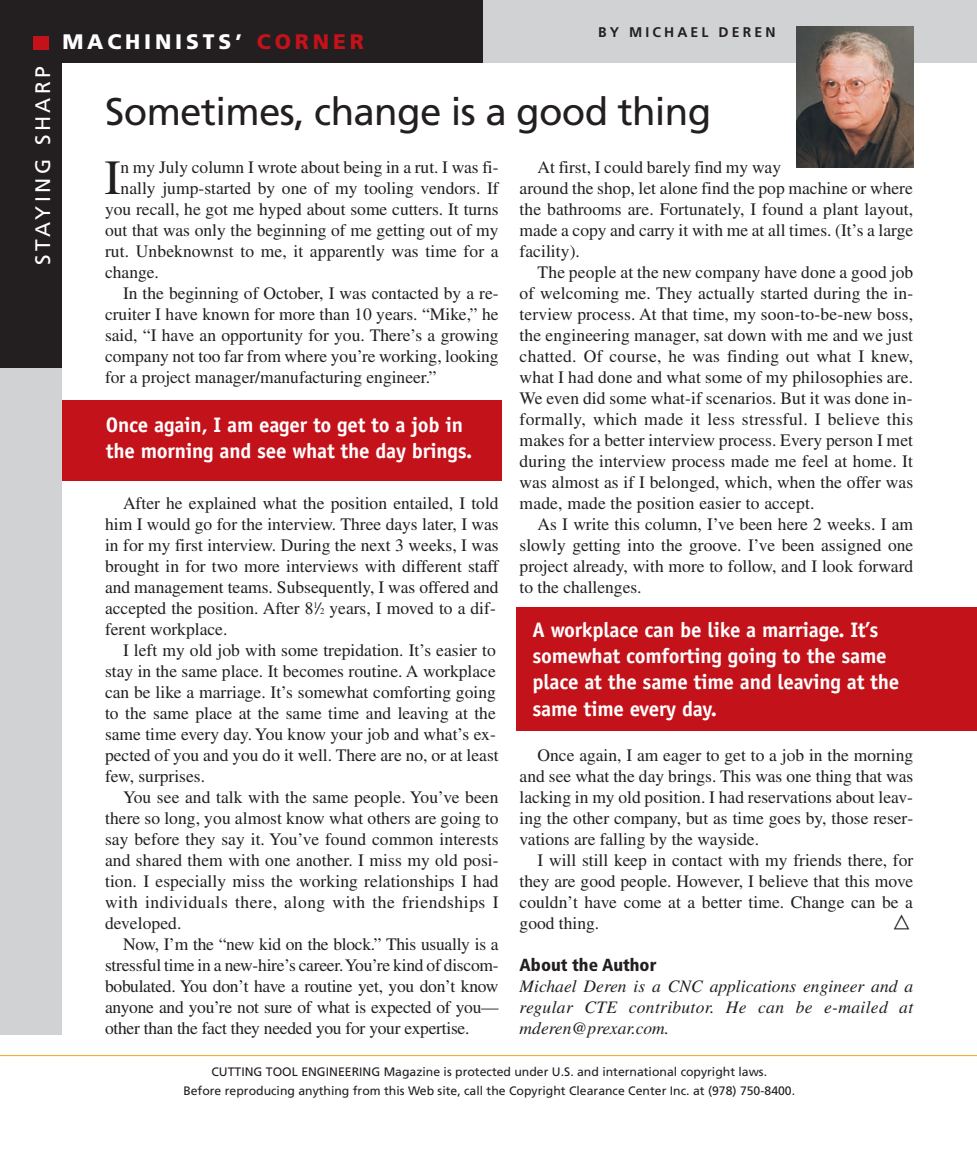
<style>
.page{position:relative;width:977px;height:1150px;background:#fff}
.page>*{position:absolute;margin:0;border:0;box-sizing:border-box;transform-origin:0 0}
.t1{font:49.18px "Times";color:#231f20}
.t2{font:38.5px "Frutiger";letter-spacing:-.015em;color:#231f20}
.t3{font:700 21px/26.2px "Officina Sans";letter-spacing:-.01em;color:#fff}
.t4{font:900 21px "Frutiger";letter-spacing:.185em;color:#fff}
.t5{font:21px "Frutiger";letter-spacing:.165em;color:#fff}
.t6{font:900 condensed 21px "Frutiger";letter-spacing:.155em;color:#fff}
.t7{font:19.25px "Zeal";color:#231f20;scale:1.2 1}
.t8{font:17.5px/21px "Times";color:#231f20;text-align:justify}
.t9{font:italic 17.5px/21px "Times";letter-spacing:.02em;color:#231f20;text-align:justify}
.t10{font:900 condensed 17.5px "Frutiger";color:#231f20}
.t11{font:700 14px "Frutiger";letter-spacing:.22em;color:#231f20}
.t12{font:12.25px/19.2px "Frutiger";color:#231f20;text-align:center}
.s1{color:#c4121a}
.s2{font-style:italic}
.s3{font-size:8.75px}
</style>
<div class="page">
<div style="left:51px;top:400px;width:450px;height:81px;background:#c4121a"></div>
<div style="left:0;top:283px;width:62px;height:751px;background:#d1d2d4"></div>
<div style="left:318px;top:0;width:658px;height:62px;background:#d1d2d4"></div>
<div style="left:0;top:31px;width:62px;height:336px;background:#231f20"></div>
<div style="left:0;top:0;width:483px;height:62px;background:#231f20"></div>
<div style="left:33px;top:36px;width:16px;height:14px;background:#c4121a"></div>
<img style="left:796px;top:27px;width:118px;height:141px">
<div style="left:517px;top:607px;width:459px;height:124px;background:#c4121a"></div>
<hr style="left:0;top:1055px;width:976px;height:1px;background:#f9a51b">
<p class="t5" style="left:34px;top:265px;width:200px;rotate:-90deg">STAYING SHARP</p>
<p class="t6" style="left:34px;top:253px;width:141px;rotate:-90deg">STAYING SH</p>
<p class="t4" style="left:62px;top:33px;width:303px">MACHINISTS’ <span class="s1">CORNER</span></p>
<p class="t11" style="left:598px;top:26px;width:179px">BY MICHAEL DEREN</p>
<h2 class="t2" style="left:105px;top:96px;width:607px">Sometimes, change is a good thing</h2>
<h1 class="t1" style="left:104px;top:161px;width:18px">I</h1>
<p class="t8" style="left:121px;top:159px;width:379px">n my July column I wrote about being in a rut. I was fi-</p>
<p class="t8" style="left:121px;top:180px;width:379px">nally jump-started by one of my tooling vendors. If</p>
<p class="t8" style="left:105px;top:201px;width:395px">you recall, he got me hyped about some cutters. It turns</p>
<p class="t8" style="left:105px;top:222px;width:395px">out that was only the beginning of me getting out of my</p>
<p class="t8" style="left:105px;top:243px;width:395px">rut. Unbeknownst to me, it apparently was time for a</p>
<p class="t8" style="left:105px;top:264px;width:55px">change.</p>
<p class="t8" style="left:123px;top:285px;width:377px">In the beginning of October, I was contacted by a re-</p>
<p class="t8" style="left:105px;top:306px;width:395px">cruiter I have known for more than 10 years. “Mike,” he</p>
<p class="t8" style="left:105px;top:327px;width:395px">said, “I have an opportunity for you. There’s a growing</p>
<p class="t8" style="left:105px;top:348px;width:395px">company not too far from where you’re working, looking</p>
<p class="t8" style="left:105px;top:369px;width:333px">for a project manager/manufacturing engineer.”</p>
<p class="t3" style="left:106px;top:413px;width:368px">Once again, I am eager to get to a job in the morning and see what the day brings.</p>
<p class="t8" style="left:105px;top:495px;width:395px;text-align:left;text-indent:18px">After he explained what the position entailed, I told him I would go for the interview. Three days later, I was in for my first interview. During the next 3 weeks, I was brought in for two more interviews with different staff and management teams. Subsequently, I was offered and accepted the position. After 8<sup>1</sup><span class="s2">/</span><span class="s3">2</span> years, I moved to a dif&shy;ferent workplace.</p>
<p class="t8" style="left:105px;top:642px;width:395px;text-align:left;text-indent:18px">I left my old job with some trepidation. It’s easier to stay in the same place. It becomes routine. A workplace can be like a marriage. It’s somewhat comforting going to the same place at the same time and leaving at the same time every day. You know your job and what’s ex&shy;pected of you and you do it well. There are no, or at least few, surprises.</p>
<p class="t8" style="left:105px;top:789px;width:395px;text-indent:18px">You see and talk with the same people. You’ve been there so long, you almost know what others are going to say before they say it. You’ve found common interests and shared them with one another. I miss my old posi&shy;tion. I especially miss the working relationships I had with individuals there, along with the friendships I developed.</p>
<p class="t8" style="left:105px;top:936px;width:395px;text-indent:18px">Now, I’m the “new kid on the block.” This usually is a stressful time in a new-hire’s career. You’re kind of discom&shy;bobulated. You don’t have a routine yet, you don’t know anyone and you’re not sure of what is expected of you— other than the fact they needed you for your expertise.</p>
<p class="t8" style="left:519px;top:159px;width:395px;text-align:left;text-indent:18px">At first, I could barely find my way<br>around the shop, let alone find the pop machine or where the bathrooms are. Fortunately, I found a plant layout, made a copy and carry it with me at all times. (It’s a large facility).</p>
<p class="t8" style="left:519px;top:264px;width:395px;text-indent:18px">The people at the new company have done a good job of welcoming me. They actually started during the in&shy;terview process. At that time, my soon-to-be-new boss, the engineering manager, sat down with me and we just chatted. Of course, he was finding out what I knew, what I had done and what some of my philosophies are.<br>We even did some what-if scenarios. But it was done in&shy;formally, which made it less stressful. I believe this makes for a better interview process. Every person I met during the interview process made me feel at home. It was almost as if I belonged, which, when the offer was made, made the position easier to accept.</p>
<p class="t8" style="left:519px;top:516px;width:395px;text-indent:18px">As I write this column, I’ve been here 2 weeks. I am slowly getting into the groove. I’ve been assigned one project already, with more to follow, and I look forward to the challenges.</p>
<p class="t3" style="left:532px;top:618px;width:368px">A workplace can be like a marriage. It’s somewhat comforting going to the same place at the same time and leaving at the same time every day.</p>
<p class="t8" style="left:519px;top:747px;width:395px;text-indent:18px">Once again, I am eager to get to a job in the morning and see what the day brings. This was one thing that was lacking in my old position. I had reservations about leav&shy;ing the other company, but as time goes by, those reser&shy;vations are falling by the wayside.</p>
<p class="t8" style="left:519px;top:852px;width:395px;text-indent:18px">I will still keep in contact with my friends there, for they are good people. However, I believe that this move couldn’t have come at a better time. Change can be a good thing.</p>
<p class="t7" style="left:890px;top:913px;width:21px">q</p>
<p class="t10" style="left:519px;top:958px;width:138px">About the Author</p>
<p class="t9" style="left:519px;top:978px;width:395px">Michael Deren is a CNC applications engineer and a regular CTE contributor. He can be e-mailed at mderen@prexar.com.</p>
<p class="t12" style="left:183px;top:1063px;width:613px">CUTTING TOOL ENGINEERING Magazine is protected under U.S. and international copyright laws.<br>Before reproducing anything from this Web site, call the Copyright Clearance Center Inc. at (978) 750-8400.</p>
</div>
